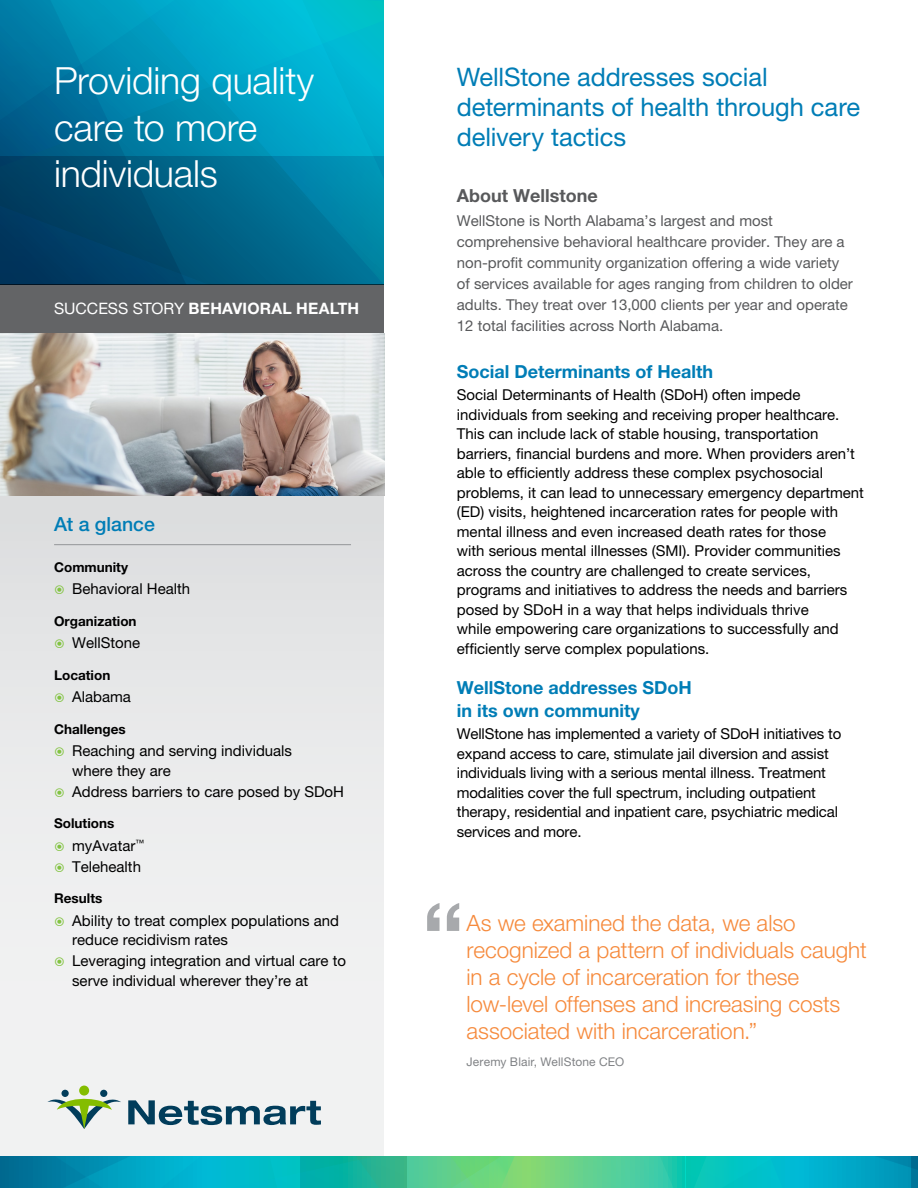
<style>
.page{position:relative;width:918px;height:1188px;background:#fff}
.page>*{position:absolute;margin:0;border:0;box-sizing:border-box;transform-origin:0 0}
.t1{font:500 99px "Helvetica Neue LT Pro";color:#a7a9ac}
.t2{font:300 37.5px/46.5px "Helvetica Neue LT Pro";letter-spacing:-.005em;color:#fff}
.t3{font:25.5px/30px "Helvetica Neue LT Pro";letter-spacing:-.005em;color:#007db6}
.t4{font:300 22.5px/27px "Helvetica Neue LT Pro";letter-spacing:-.005em;color:#f68a3c}
.t5{font:500 19.5px "Helvetica Neue LT Pro";color:#007db6}
.t6{font:700 18px/22.5px "Helvetica Neue LT Pro";color:#007db6}
.t7{font:700 18px "Helvetica Neue LT Pro";color:#58595b}
.t8{font:700 15.75px "Helvetica Neue LT Pro";letter-spacing:.01em;color:#fff}
.t9{font:15px/19.5px "Helvetica Neue LT Pro";color:#000}
.t10{font:15px/21px "Helvetica Neue LT Pro";color:#58595b}
.t11{font:700 13.5px "Helvetica Neue LT Pro";color:#000}
.t12{font:12px "Helvetica Neue LT Pro";letter-spacing:.01em;color:#808285}
.s1{font-weight:400}
</style>
<div class="page">
<div style="left:0;top:487px;width:383px;height:701px;background:linear-gradient(to bottom,#dfe0e1,#f7f7f7)"></div>
<svg style="left:128px;top:1100px;width:193px;height:25px"></svg>
<div style="left:61px;top:1090px;width:8px;height:7px;background:#013d5b;border-radius:50%"></div>
<div style="left:100px;top:1090px;width:7px;height:7px;background:#013d5b;border-radius:50%"></div>
<svg style="left:47px;top:1094px;width:74px;height:35px"></svg>
<div style="left:79px;top:1086px;width:10px;height:10px;background:#84bd00;border-radius:50%"></div>
<svg style="left:0;top:1157px;width:918px;height:31px;background:#1fb5ac"></svg>
<div style="left:0;top:284px;width:383px;height:50px;background:#636466"></div>
<svg style="left:241px;top:186px;width:142px;height:98px;background:#007497"></svg>
<svg style="left:0;top:186px;width:241px;height:98px;background:#00496e"></svg>
<svg style="left:0;top:0;width:383px;height:186px;background:#008eb2"></svg>
<img style="left:0;top:333px;width:385px;height:163px">
<hr style="left:54px;top:544px;width:297px;height:1px;background:#939598">
<svg style="left:55px;top:585px;width:9px;height:9px"></svg>
<svg style="left:55px;top:639px;width:9px;height:9px"></svg>
<svg style="left:55px;top:693px;width:9px;height:9px"></svg>
<svg style="left:55px;top:747px;width:9px;height:9px"></svg>
<svg style="left:55px;top:788px;width:9px;height:9px"></svg>
<svg style="left:55px;top:842px;width:9px;height:9px"></svg>
<svg style="left:55px;top:863px;width:9px;height:9px"></svg>
<svg style="left:55px;top:917px;width:9px;height:9px"></svg>
<svg style="left:55px;top:957px;width:9px;height:9px"></svg>
<h2 class="t2" style="left:54px;top:57px;width:262px">Providing quality care to more individuals</h2>
<p class="t8" style="left:54px;top:298px;width:307px"><span class="s1">SUCCESS STORY</span> BEHAVIORAL HEALTH</p>
<h3 class="t5" style="left:54px;top:513px;width:102px">At a glance</h3>
<p class="t11" style="left:54px;top:559px;width:75px">Community</p>
<p class="t9" style="left:72px;top:579px;width:120px">Behavioral Health</p>
<p class="t11" style="left:54px;top:613px;width:84px">Organization</p>
<p class="t9" style="left:72px;top:633px;width:70px">WellStone</p>
<p class="t11" style="left:54px;top:667px;width:58px">Location</p>
<p class="t9" style="left:72px;top:687px;width:60px">Alabama</p>
<p class="t11" style="left:54px;top:721px;width:73px">Challenges</p>
<p class="t9" style="left:72px;top:741px;width:222px">Reaching and serving individuals where they are</p>
<p class="t9" style="left:72px;top:781px;width:273px">Address barriers to care posed by SDoH</p>
<p class="t11" style="left:54px;top:815px;width:62px">Solutions</p>
<p class="t9" style="left:72px;top:835px;width:74px;line-height:21px">myAvatar<sup>™<br></sup>Telehealth</p>
<p class="t11" style="left:54px;top:890px;width:50px">Results</p>
<p class="t9" style="left:72px;top:910px;width:269px">Ability to treat complex populations and reduce recidivism rates</p>
<p class="t9" style="left:72px;top:951px;width:275px">Leveraging integration and virtual care to serve individual wherever they’re at</p>
<h3 class="t3" style="left:457px;top:61px;width:405px">WellStone addresses social determinants of health through care delivery tactics</h3>
<p class="t7" style="left:457px;top:185px;width:142px">About Wellstone</p>
<p class="t10" style="left:457px;top:210px;width:398px">WellStone is North Alabama’s largest and most comprehensive behavioral healthcare provider. They are a non-profit community organization offering a wide variety of services available for ages ranging from children to older adults. They treat over 13,000 clients per year and operate 12 total facilities across North Alabama.</p>
<p class="t6" style="left:457px;top:360px;width:258px">Social Determinants of Health</p>
<p class="t9" style="left:457px;top:385px;width:409px">Social Determinants of Health (SDoH) often impede individuals from seeking and receiving proper healthcare.<br>This can include lack of stable housing, transportation barriers, financial burdens and more. When providers aren’t able to efficiently address these complex psychosocial problems, it can lead to unnecessary emergency department (ED) visits, heightened incarceration rates for people with mental illness and even increased death rates for those<br>with serious mental illnesses (SMI). Provider communities across the country are challenged to create services, programs and initiatives to address the needs and barriers posed by SDoH in a way that helps individuals thrive<br>while empowering care organizations to successfully and efficiently serve complex populations.</p>
<p class="t6" style="left:457px;top:676px;width:236px">WellStone addresses SDoH in its own community</p>
<p class="t9" style="left:457px;top:724px;width:386px">WellStone has implemented a variety of SDoH initiatives to expand access to care, stimulate jail diversion and assist individuals living with a serious mental illness. Treatment modalities cover the full spectrum, including outpatient therapy, residential and inpatient care, psychiatric medical services and more.</p>
<h1 class="t1" style="left:421px;top:879px;width:45px">“</h1>
<h3 class="t4" style="left:467px;top:910px;width:402px">As we examined the data, we also recognized a pattern of individuals caught in a cycle of incarceration for these low-level offenses and increasing costs associated with incarceration.”</h3>
<p class="t12" style="left:467px;top:1055px;width:159px">Jeremy Blair, WellStone CEO</p>
</div>
